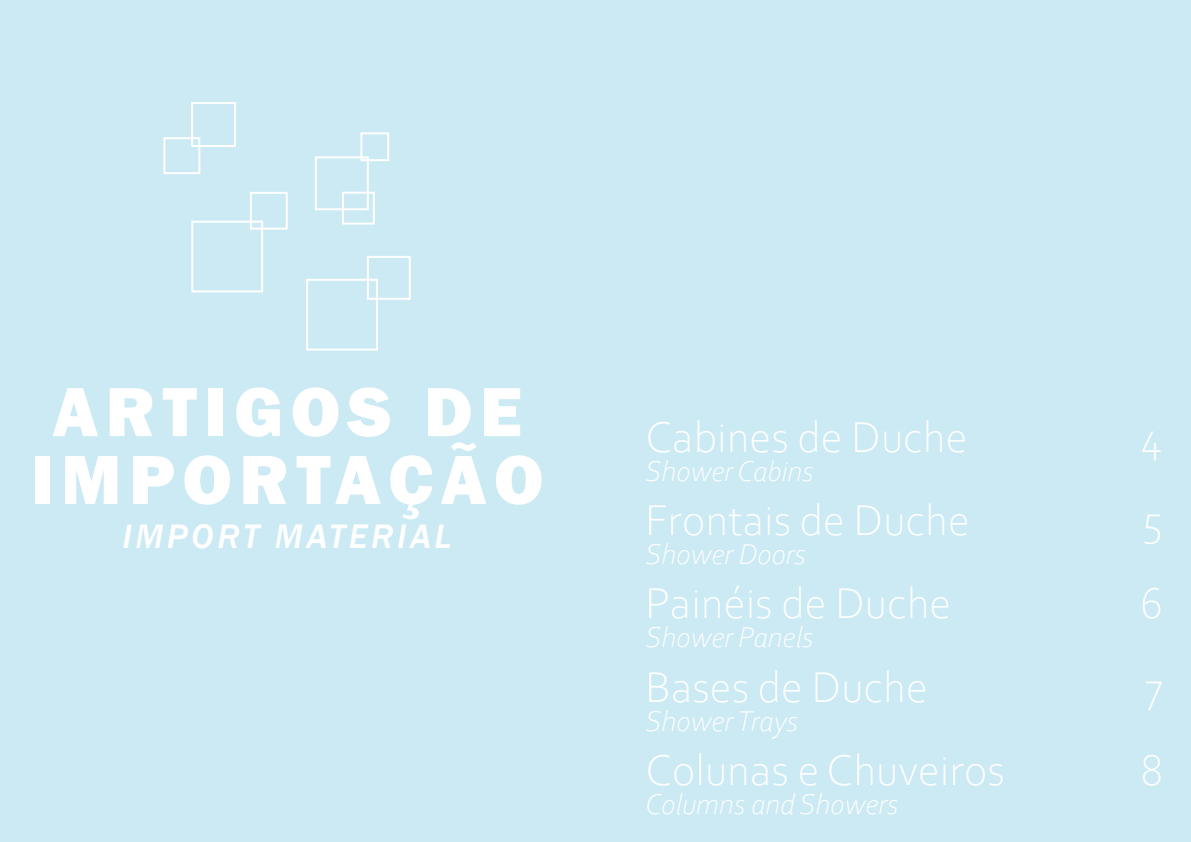
<style>
.page{position:relative;width:1191px;height:842px;background:#cbeaf3}
.page>*{position:absolute;margin:0;border:0;box-sizing:border-box;transform-origin:0 0}
.t1{font:800 72px/67.9px "Franklin Gothic";letter-spacing:.1em;color:#fff;text-align:center}
.t2{font:300 45.1px/83.1px "Corbel";color:#fff;text-align:justify}
.t3{font:italic 500 35px "Franklin Gothic";letter-spacing:.1em;color:#fff}
.t4{font:italic 300 30px "Corbel";color:#fff}
</style>
<div class="page">
<div style="left:250px;top:192px;width:38px;height:38px;border:2px solid #fff"></div>
<div style="left:191px;top:221px;width:72px;height:71px;border:2px solid #fff"></div>
<div style="left:306px;top:279px;width:72px;height:72px;border:2px solid #fff"></div>
<div style="left:367px;top:256px;width:44px;height:44px;border:2px solid #fff"></div>
<div style="left:315px;top:156px;width:54px;height:54px;border:2px solid #fff"></div>
<div style="left:342px;top:192px;width:33px;height:33px;border:2px solid #fff"></div>
<div style="left:191px;top:102px;width:45px;height:45px;border:2px solid #fff"></div>
<div style="left:163px;top:137px;width:37px;height:37px;border:2px solid #fff"></div>
<div style="left:360px;top:132px;width:29px;height:29px;border:2px solid #fff"></div>
<h1 class="t1" style="left:31px;top:378px;width:514px">ARTIGOS DE<br>IMPORTAÇÃO</h1>
<p class="t3" style="left:122px;top:515px;width:331px">IMPORT MATERIAL</p>
<p class="t2" style="left:645px;top:394px;width:323px">Cabines de Duche</p>
<p class="t4" style="left:645px;top:452px;width:170px">Shower Cabins</p>
<p class="t2" style="left:645px;top:477px;width:326px">Frontais de Duche</p>
<p class="t4" style="left:645px;top:535px;width:162px">Shower Doors</p>
<p class="t2" style="left:645px;top:560px;width:307px">Painéis de Duche</p>
<p class="t4" style="left:645px;top:618px;width:169px">Shower Panels</p>
<p class="t2" style="left:645px;top:643px;width:284px">Bases de Duche</p>
<p class="t4" style="left:645px;top:701px;width:154px">Shower Trays</p>
<p class="t2" style="left:645px;top:726px;width:361px">Colunas e Chuveiros</p>
<p class="t4" style="left:645px;top:784px;width:254px">Columns and Showers</p>
<p class="t2" style="left:1139px;top:394px;width:24px">4<br>5<br>6<br>7<br>8</p>
</div>
